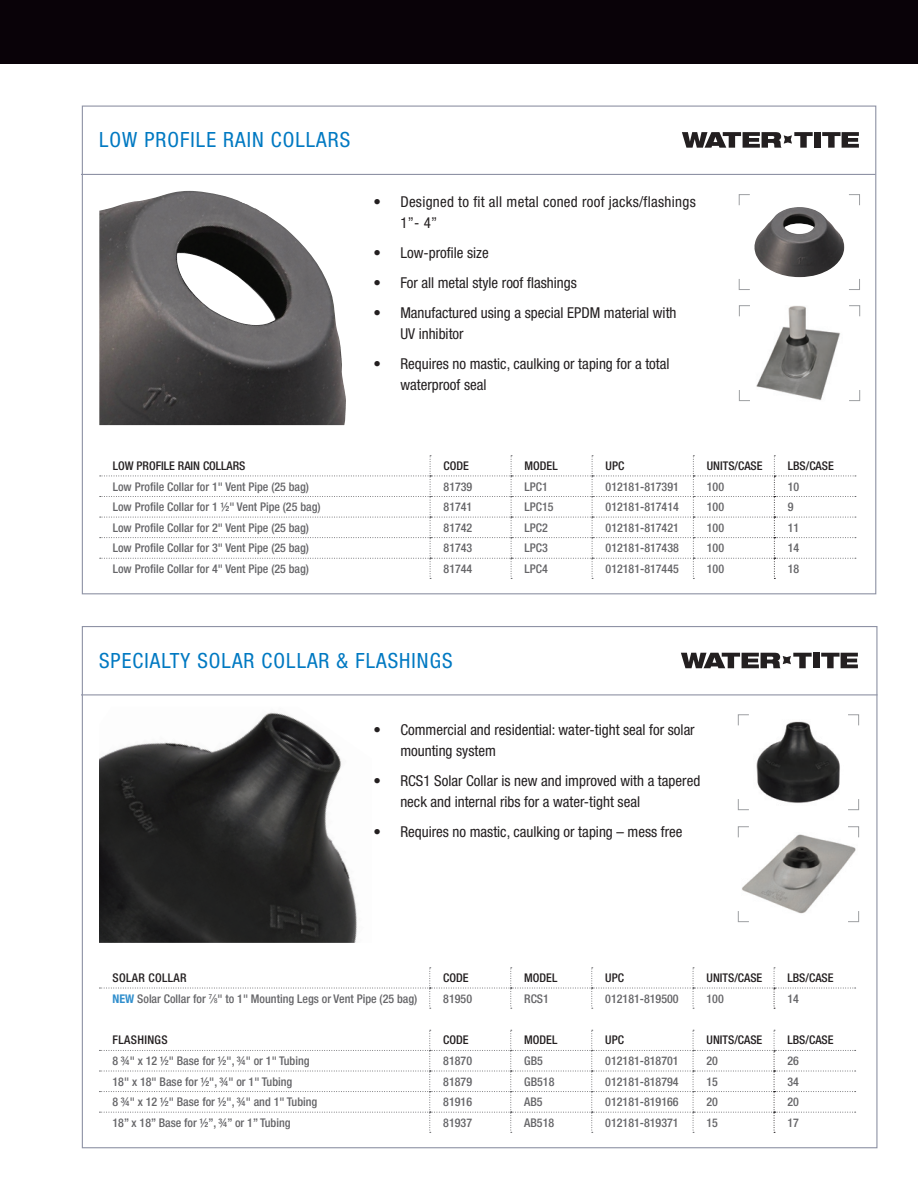
<style>
.page{position:relative;width:918px;height:1188px;background:#fff}
.page>*{position:absolute;margin:0;border:0;box-sizing:border-box;transform-origin:0 0}
.t1{font:condensed 21px "Helvetica Neue LT Std";letter-spacing:.05em;color:#0079c2}
.t2{font:condensed 15px/21px "Helvetica Neue LT Std";color:#231f20}
.t3{font:condensed 15px/21px "Helvetica Neue LT Std";letter-spacing:.02em;color:#231f20}
.t4{font:500 condensed 12px "Helvetica Neue LT Std";color:#656568}
.t5{font:500 condensed 12px "Helvetica Neue LT Std";color:#231f20}
.t6{font:500 condensed 12px "Helvetica Neue LT Std";letter-spacing:.03em;color:#231f20}
.s1{font-weight:700;color:#318fcd}
.s2{font-size:7.05px}
</style>
<div class="page">
<hr style="left:81px;top:174px;width:794px;height:1px;background:#8f93a5">
<img style="left:99px;top:191px;width:247px;height:234px">
<svg style="left:100px;top:455px;width:756px;height:124px"></svg>
<hr style="left:81px;top:694px;width:797px;height:1px;background:#8f93a5">
<svg style="left:681px;top:653px;width:131px;height:15px"></svg>
<div style="left:813px;top:653px;width:7px;height:15px;background:#231f20"></div>
<svg style="left:821px;top:653px;width:37px;height:15px"></svg>
<img style="left:99px;top:712px;width:258px;height:231px">
<svg style="left:99px;top:967px;width:757px;height:42px"></svg>
<svg style="left:99px;top:1030px;width:757px;height:103px"></svg>
<svg style="left:682px;top:132px;width:131px;height:16px"></svg>
<div style="left:814px;top:132px;width:7px;height:16px;background:#231f20"></div>
<svg style="left:822px;top:132px;width:37px;height:16px"></svg>
<img style="left:754px;top:207px;width:90px;height:70px">
<svg style="left:738px;top:194px;width:12px;height:12px"></svg>
<svg style="left:849px;top:279px;width:11px;height:11px"></svg>
<svg style="left:738px;top:279px;width:12px;height:11px"></svg>
<svg style="left:849px;top:194px;width:11px;height:12px"></svg>
<img style="left:756px;top:721px;width:84px;height:82px">
<svg style="left:737px;top:714px;width:12px;height:12px"></svg>
<svg style="left:848px;top:799px;width:12px;height:12px"></svg>
<svg style="left:737px;top:799px;width:12px;height:12px"></svg>
<svg style="left:848px;top:714px;width:12px;height:12px"></svg>
<img style="left:742px;top:834px;width:114px;height:80px">
<svg style="left:737px;top:826px;width:13px;height:12px"></svg>
<svg style="left:847px;top:910px;width:13px;height:13px"></svg>
<svg style="left:737px;top:910px;width:13px;height:13px"></svg>
<svg style="left:847px;top:826px;width:13px;height:12px"></svg>
<img style="left:756px;top:306px;width:84px;height:94px">
<svg style="left:738px;top:305px;width:12px;height:12px"></svg>
<svg style="left:849px;top:390px;width:12px;height:12px"></svg>
<svg style="left:738px;top:390px;width:12px;height:12px"></svg>
<svg style="left:849px;top:305px;width:12px;height:12px"></svg>
<div style="left:0;top:0;width:918px;height:64px;background:#090208"></div>
<h1 class="t1" style="left:99px;top:127px;width:253px">LOW PRO FILE RAIN CO LLARS</h1>
<p class="t3" style="left:400px;top:191px;width:297px;text-indent:-27px">• Designed to fit all metal coned roof jacks/flashings<br>1”- 4”</p>
<p class="t2" style="left:373px;top:242px;width:117px">• Low-profile size</p>
<p class="t2" style="left:373px;top:272px;width:205px">• For all metal style roof flashings</p>
<p class="t2" style="left:400px;top:302px;width:278px;text-indent:-27px">• Manufactured using a special EPDM material with<br>UV inhibitor</p>
<p class="t2" style="left:400px;top:353px;width:271px;text-indent:-27px">• Requires no mastic, caulking or taping for a total waterproof seal</p>
<p class="t5" style="left:113px;top:459px;width:134px">LOW PROFILE RAIN COLLARS</p>
<p class="t5" style="left:444px;top:459px;width:27px">CODE</p>
<p class="t5" style="left:525px;top:459px;width:35px">MODEL</p>
<p class="t5" style="left:606px;top:459px;width:20px">UPC</p>
<p class="t5" style="left:707px;top:459px;width:57px">UNITS/CASE</p>
<p class="t5" style="left:788px;top:459px;width:48px">LBS/CASE</p>
<p class="t4" style="left:113px;top:479px;width:198px">Low Profile Collar for 1" Vent Pipe (25 bag)</p>
<p class="t4" style="left:444px;top:479px;width:30px">81739</p>
<p class="t4" style="left:525px;top:479px;width:25px">LPC1</p>
<p class="t4" style="left:606px;top:479px;width:75px">012181-817391</p>
<p class="t4" style="left:707px;top:479px;width:19px">100</p>
<p class="t4" style="left:788px;top:479px;width:13px">10</p>
<p class="t4" style="left:113px;top:500px;width:209px">Low Profile Collar for 1 ½" Vent Pipe (25 bag)</p>
<p class="t4" style="left:444px;top:500px;width:30px">81741</p>
<p class="t4" style="left:525px;top:500px;width:31px">LPC15</p>
<p class="t4" style="left:606px;top:500px;width:75px">012181-817414</p>
<p class="t4" style="left:707px;top:500px;width:19px">100</p>
<p class="t4" style="left:788px;top:500px;width:7px">9</p>
<p class="t4" style="left:113px;top:520px;width:198px">Low Profile Collar for 2" Vent Pipe (25 bag)</p>
<p class="t4" style="left:444px;top:520px;width:30px">81742</p>
<p class="t4" style="left:525px;top:520px;width:25px">LPC2</p>
<p class="t4" style="left:606px;top:520px;width:75px">012181-817421</p>
<p class="t4" style="left:707px;top:520px;width:19px">100</p>
<p class="t4" style="left:788px;top:520px;width:13px">11</p>
<p class="t4" style="left:113px;top:541px;width:198px">Low Profile Collar for 3" Vent Pipe (25 bag)</p>
<p class="t4" style="left:444px;top:541px;width:30px">81743</p>
<p class="t4" style="left:525px;top:541px;width:25px">LPC3</p>
<p class="t4" style="left:606px;top:541px;width:75px">012181-817438</p>
<p class="t4" style="left:707px;top:541px;width:19px">100</p>
<p class="t4" style="left:788px;top:541px;width:13px">14</p>
<p class="t4" style="left:113px;top:561px;width:198px">Low Profile Collar for 4" Vent Pipe (25 bag)</p>
<p class="t4" style="left:444px;top:561px;width:30px">81744</p>
<p class="t4" style="left:525px;top:561px;width:25px">LPC4</p>
<p class="t4" style="left:606px;top:561px;width:75px">012181-817445</p>
<p class="t4" style="left:707px;top:561px;width:19px">100</p>
<p class="t4" style="left:788px;top:561px;width:13px">18</p>
<h1 class="t1" style="left:99px;top:649px;width:355px">SPECIALTY SOLAR COLLAR &amp; FLASHINGS</h1>
<p class="t2" style="left:400px;top:719px;width:296px;text-indent:-27px">• Commercial and residential: water-tight seal for solar mounting system</p>
<p class="t2" style="left:400px;top:770px;width:301px;text-indent:-27px">• RCS1 Solar Collar is new and improved with a tapered neck and internal ribs for a water-tight seal</p>
<p class="t2" style="left:373px;top:821px;width:311px">• Requires no mastic, caulking or taping – mess free</p>
<p class="t6" style="left:113px;top:971px;width:75px">SOLAR COLLAR</p>
<p class="t5" style="left:443px;top:971px;width:27px">CODE</p>
<p class="t5" style="left:524px;top:971px;width:35px">MODEL</p>
<p class="t5" style="left:605px;top:971px;width:20px">UPC</p>
<p class="t5" style="left:707px;top:971px;width:57px">UNITS/CASE</p>
<p class="t5" style="left:788px;top:971px;width:48px">LBS/CASE</p>
<p class="t4" style="left:113px;top:991px;width:306px"><span class="s1">NEW</span> Solar Collar for <sup>7</sup>⁄<span class="s2">8</span>" to 1" Mounting Legs or Vent Pipe (25 bag)</p>
<p class="t4" style="left:443px;top:991px;width:30px">81950</p>
<p class="t4" style="left:524px;top:991px;width:26px">RCS1</p>
<p class="t4" style="left:605px;top:991px;width:75px">012181-819500</p>
<p class="t4" style="left:707px;top:991px;width:19px">100</p>
<p class="t4" style="left:788px;top:991px;width:13px">14</p>
<p class="t6" style="left:113px;top:1033px;width:57px">FLASHINGS</p>
<p class="t5" style="left:443px;top:1033px;width:27px">CODE</p>
<p class="t5" style="left:524px;top:1033px;width:35px">MODEL</p>
<p class="t5" style="left:605px;top:1033px;width:20px">UPC</p>
<p class="t5" style="left:707px;top:1033px;width:57px">UNITS/CASE</p>
<p class="t5" style="left:788px;top:1033px;width:48px">LBS/CASE</p>
<p class="t4" style="left:113px;top:1054px;width:199px">8 ¾" x 12 ½" Base for ½", ¾" or 1" Tubing</p>
<p class="t4" style="left:443px;top:1054px;width:30px">81870</p>
<p class="t4" style="left:524px;top:1054px;width:20px">GB5</p>
<p class="t4" style="left:605px;top:1054px;width:75px">012181-818701</p>
<p class="t4" style="left:707px;top:1054px;width:13px">20</p>
<p class="t4" style="left:788px;top:1054px;width:13px">26</p>
<p class="t4" style="left:113px;top:1074px;width:181px">18" x 18" Base for ½", ¾" or 1" Tubing</p>
<p class="t4" style="left:443px;top:1074px;width:30px">81879</p>
<p class="t4" style="left:524px;top:1074px;width:32px">GB518</p>
<p class="t4" style="left:605px;top:1074px;width:75px">012181-818794</p>
<p class="t4" style="left:707px;top:1074px;width:13px">15</p>
<p class="t4" style="left:788px;top:1074px;width:13px">34</p>
<p class="t4" style="left:113px;top:1095px;width:206px">8 ¾" x 12 ½" Base for ½", ¾" and 1" Tubing</p>
<p class="t4" style="left:443px;top:1095px;width:30px">81916</p>
<p class="t4" style="left:524px;top:1095px;width:20px">AB5</p>
<p class="t4" style="left:605px;top:1095px;width:75px">012181-819166</p>
<p class="t4" style="left:707px;top:1095px;width:13px">20</p>
<p class="t4" style="left:788px;top:1095px;width:13px">20</p>
<p class="t4" style="left:113px;top:1115px;width:180px">18” x 18” Base for ½”, ¾” or 1” Tubing</p>
<p class="t4" style="left:443px;top:1115px;width:30px">81937</p>
<p class="t4" style="left:524px;top:1115px;width:31px">AB518</p>
<p class="t4" style="left:605px;top:1115px;width:75px">012181-819371</p>
<p class="t4" style="left:707px;top:1115px;width:13px">15</p>
<p class="t4" style="left:788px;top:1115px;width:13px">17</p>
</div>
